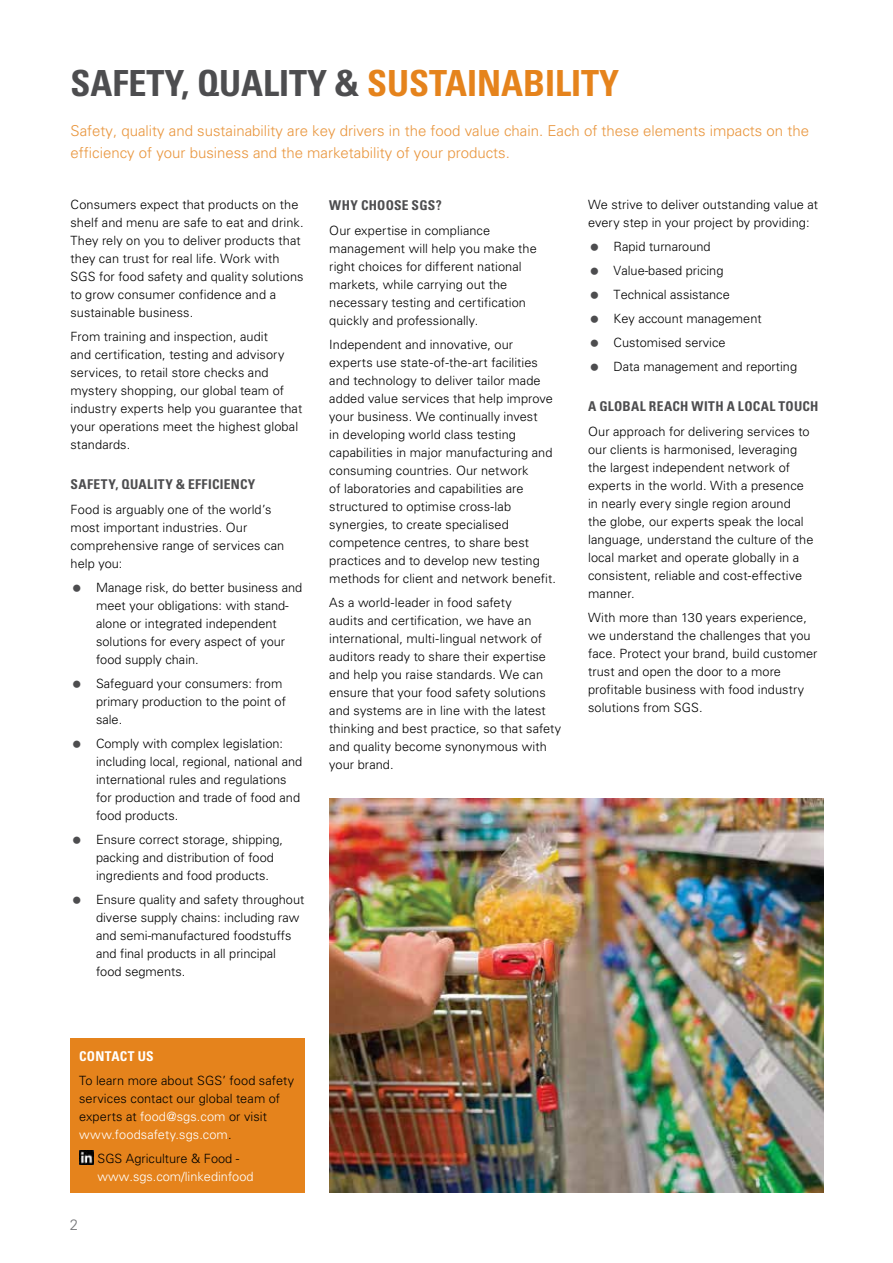
<style>
.page{position:relative;width:893px;height:1263px;background:#fff}
.page>*{position:absolute;margin:0;border:0;box-sizing:border-box;transform-origin:0 0}
.t1{font:700 condensed 36px "Univers";color:#4d4d4f}
.t2{font:300 15px/22.5px "Univers";color:#e9963e}
.t3{font:300 15px "Univers";color:#77787b}
.t4{font:700 condensed 13.5px "Univers";letter-spacing:.025em;color:#4d4d4f}
.t5{font:700 condensed 13.5px "Univers";letter-spacing:.02em;color:#fff}
.t6{font:300 12.75px/18px "Univers";letter-spacing:.005em;color:#000}
.t7{font:300 12.75px "Univers";color:#fff}
.s1{color:#e5831c}
.s2{color:#fff}
</style>
<div class="page">
<div style="left:71px;top:1038px;width:234px;height:155px;background:#e5831c"></div>
<img style="left:329px;top:799px;width:494px;height:394px">
<img style="left:80px;top:1150px;width:13px;height:14px">
<h1 class="t1" style="left:71px;top:61px;width:550px">SAFETY, QUALITY &amp; <span class="s1">SUSTAINABILITY</span></h1>
<p class="t2" style="left:71px;top:119px;width:740px">Safety, quality and sustainability are key drivers in the food value chain. Each of these elements impacts on the efficiency of your business and the marketability of your products.</p>
<p class="t6" style="left:71px;top:196px;width:235px">Consumers expect that products on the shelf and menu are safe to eat and drink.<br>They rely on you to deliver products that they can trust for real life. Work with SGS for food safety and quality solutions to grow consumer confidence and a sustainable business.</p>
<p class="t6" style="left:71px;top:328px;width:233px">From training and inspection, audit<br>and certification, testing and advisory services, to retail store checks and mystery shopping, our global team of industry experts help you guarantee that your operations meet the highest global standards.</p>
<p class="t4" style="left:71px;top:476px;width:186px">SAFETY, QUALITY &amp; EFFICIENCY</p>
<p class="t6" style="left:71px;top:500px;width:215px">Food is arguably one of the world’s most important industries. Our comprehensive range of services can help you:</p>
<p class="t6" style="left:96px;top:578px;width:208px">Manage risk, do better business and meet your obligations: with stand&shy;alone or integrated independent solutions for every aspect of your food supply chain.</p>
<p class="t6" style="left:96px;top:674px;width:191px">Safeguard your consumers: from primary production to the point of sale.</p>
<p class="t6" style="left:96px;top:734px;width:208px">Comply with complex legislation: including local, regional, national and international rules and regulations for production and trade of food and food products.</p>
<p class="t6" style="left:96px;top:830px;width:189px">Ensure correct storage, shipping, packing and distribution of food ingredients and food products.</p>
<p class="t6" style="left:96px;top:890px;width:210px">Ensure quality and safety throughout diverse supply chains: including raw and semi-manufactured foodstuffs and final products in all principal food segments.</p>
<p class="t4" style="left:329px;top:197px;width:114px">WHY CHOOSE SGS?</p>
<p class="t6" style="left:329px;top:221px;width:209px">Our expertise in compliance management will help you make the right choices for different national markets, while carrying out the necessary testing and certification quickly and professionally.</p>
<p class="t6" style="left:329px;top:335px;width:228px">Independent and innovative, our experts use state-of-the-art facilities and technology to deliver tailor made added value services that help improve your business. We continually invest<br>in developing world class testing capabilities in major manufacturing and consuming countries. Our network<br>of laboratories and capabilities are structured to optimise cross-lab synergies, to create specialised competence centres, to share best practices and to develop new testing methods for client and network benefit.</p>
<p class="t6" style="left:329px;top:593px;width:234px">As a world-leader in food safety<br>audits and certification, we have an international, multi-lingual network of auditors ready to share their expertise and help you raise standards. We can ensure that your food safety solutions and systems are in line with the latest thinking and best practice, so that safety and quality become synonymous with your brand.</p>
<p class="t6" style="left:588px;top:196px;width:232px">We strive to deliver outstanding value at every step in your project by providing:</p>
<p class="t6" style="left:614px;top:235px;width:185px;line-height:24px">Rapid turnaround<br>Value-based pricing<br>Technical assistance<br>Key account management<br>Customised service<br>Data management and reporting</p>
<p class="t4" style="left:588px;top:398px;width:232px">A GLOBAL REACH WITH A LOCAL TOUCH</p>
<p class="t6" style="left:588px;top:422px;width:227px">Our approach for delivering services to our clients is harmonised, leveraging the largest independent network of experts in the world. With a presence in nearly every single region around<br>the globe, our experts speak the local language, understand the culture of the local market and operate globally in a consistent, reliable and cost-effective manner.</p>
<p class="t6" style="left:588px;top:608px;width:231px">With more than 130 years experience, we understand the challenges that you face. Protect your brand, build customer trust and open the door to a more profitable business with food industry solutions from SGS.</p>
<p class="t5" style="left:79px;top:1047px;width:76px">CONTACT US</p>
<p class="t6" style="left:79px;top:1072px;width:217px">To learn more about SGS’ food safety services contact our global team of experts at <span class="s2">food@sgs.com</span> or visit <span class="s2">www.foodsafety.sgs.com</span>.</p>
<p class="t6" style="left:98px;top:1149px;width:143px">SGS Agriculture &amp; Food -</p>
<p class="t7" style="left:98px;top:1169px;width:157px">www.sgs.com/linkedinfood</p>
<p class="t3" style="left:70px;top:1216px;width:10px">2</p>
</div>
